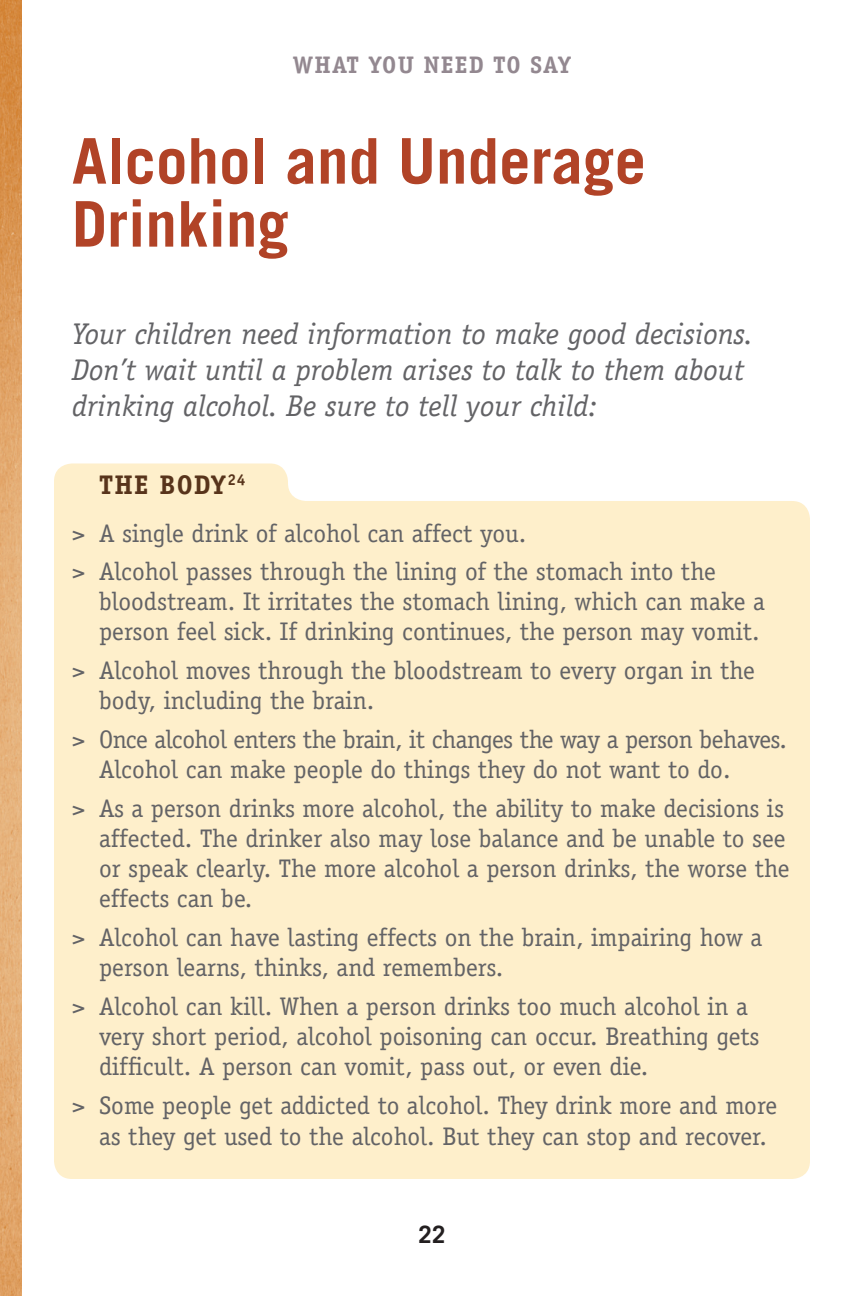
<style>
.page{position:relative;width:864px;height:1296px;background:#fff}
.page>*{position:absolute;margin:0;border:0;box-sizing:border-box;transform-origin:0 0}
.t1{font:700 63px/63px "Trade Gothic";color:#b14327}
.t2{font:italic 30px/36px "Officina Serif";color:#636366}
.t3{font:700 27px "Officina Serif";letter-spacing:.05em;color:#58341b}
.t4{font:25.5px/30px "Officina Serif";color:#636366}
.t5{font:25.5px/30px "Officina Serif";letter-spacing:-.02em;color:#636366}
.t6{font:700 24px "Officina Serif";letter-spacing:.05em;color:#938890}
.t7{font:700 24px "Trade Gothic";color:#231f20}
</style>
<div class="page">
<img style="left:0;top:0;width:22px;height:1296px">
<div style="left:54px;top:463px;width:756px;height:716px;background:#feefcb"></div>
<p class="t6" style="left:293px;top:50px;width:280px">WHAT YOU NEED TO SAY</p>
<h1 class="t1" style="left:72px;top:129px;width:576px">Alcohol and Underage<br>Drinking</h1>
<p class="t2" style="left:72px;top:316px;width:683px">Your children need information to make good decisions.<br>Don’t wait until a problem arises to talk to them about drinking alcohol. Be sure to tell your child:</p>
<p class="t3" style="left:99px;top:467px;width:148px">THE BODY<sup>24</sup></p>
<p class="t4" style="left:72px;top:513px;width:645px;line-height:39px">&gt; A single drink of alcohol can affect you.<br>&gt; Alcohol passes through the lining of the stomach into the</p>
<p class="t4" style="left:99px;top:587px;width:667px">bloodstream. It irritates the stomach lining, which can make a person feel sick. If drinking continues, the person may vomit.</p>
<p class="t4" style="left:99px;top:656px;width:658px;text-indent:-27px">&gt; Alcohol moves through the bloodstream to every organ in the body, including the brain.</p>
<p class="t5" style="left:99px;top:725px;width:690px;text-indent:-27px">&gt; Once alcohol enters the brain, it changes the way a person behaves.<br>Alcohol can make people do things they do not want to do.</p>
<p class="t4" style="left:99px;top:794px;width:692px;text-indent:-27px">&gt; As a person drinks more alcohol, the ability to make decisions is affected. The drinker also may lose balance and be unable to see or speak clearly. The more alcohol a person drinks, the worse the effects can be.</p>
<p class="t4" style="left:99px;top:923px;width:665px;text-indent:-27px">&gt; Alcohol can have lasting effects on the brain, impairing how a person learns, thinks, and remembers.</p>
<p class="t4" style="left:99px;top:992px;width:662px;text-indent:-27px">&gt; Alcohol can kill. When a person drinks too much alcohol in a very short period, alcohol poisoning can occur. Breathing gets difficult. A person can vomit, pass out, or even die.</p>
<p class="t4" style="left:99px;top:1091px;width:680px;text-indent:-27px">&gt; Some people get addicted to alcohol. They drink more and more as they get used to the alcohol. But they can stop and recover.</p>
<p class="t7" style="left:419px;top:1219px;width:28px">22</p>
</div>
